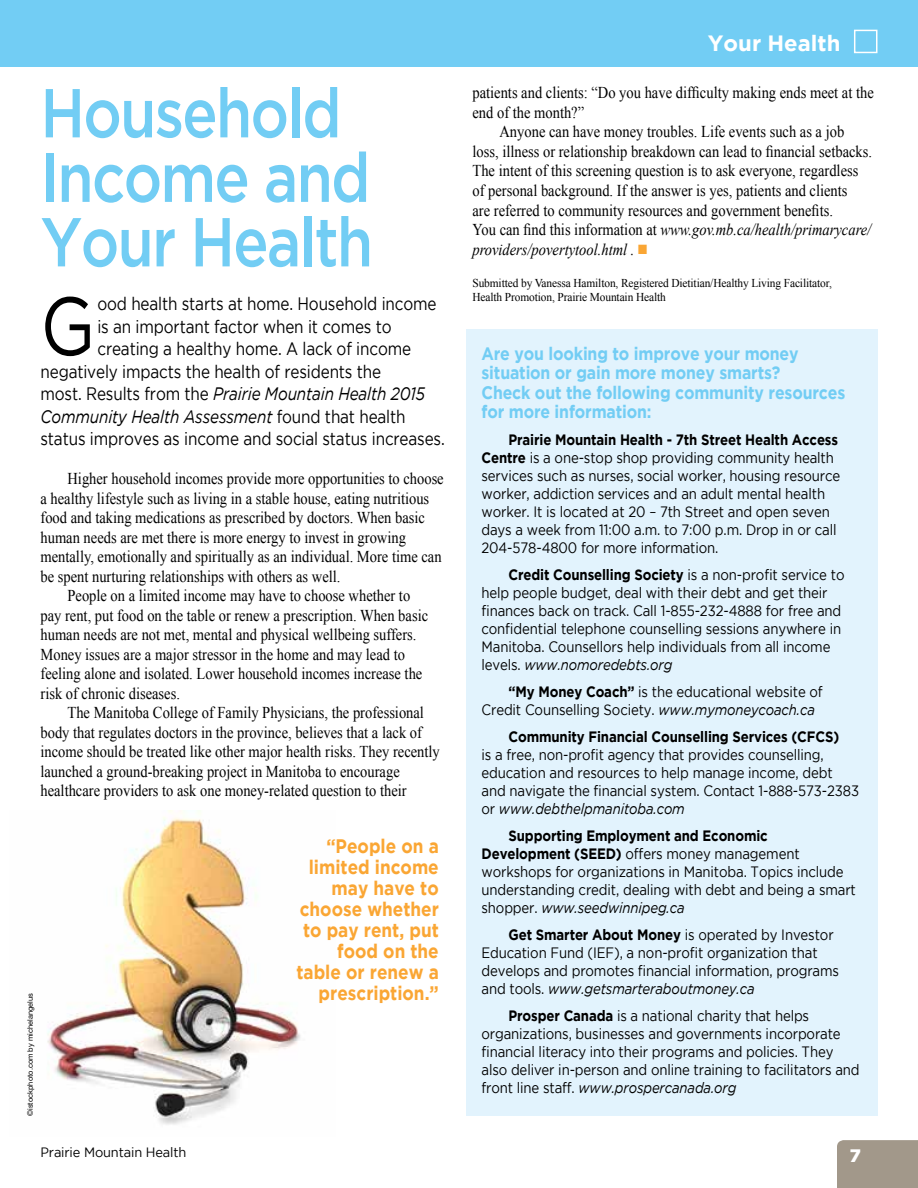
<style>
.page{position:relative;width:918px;height:1188px;background:#fff}
.page>*{position:absolute;margin:0;border:0;box-sizing:border-box;transform-origin:0 0}
.t1{font:82.35px "Gotham";color:#000;scale:.85 1}
.t2{font:500 69px/64.5px "Gotham";letter-spacing:-.03em;color:#72cdf4;scale:.85 1}
.t3{font:700 22.05px "Gotham";color:#fff}
.t4{font:700 19.5px/21px "Gotham";color:#faa634;text-align:right;scale:.88 1}
.t5{font:18px "Gotham";letter-spacing:-.01em;color:#000;scale:.85 1}
.t6{font:700 18px/19.5px "Gotham";letter-spacing:-.01em;color:#72cdf4;scale:.88 1}
.t7{font:italic 18px "Gotham";letter-spacing:-.01em;color:#000;scale:.85 1}
.t8{font:900 18px "Gotham";color:#fff}
.t9{font:16.5px "Times New Roman";color:#000;scale:.88 1}
.t10{font:italic 16.5px "Times New Roman";color:#000;scale:.88 1}
.t11{font:15px/18px "Gotham";letter-spacing:-.01em;color:#000;scale:.88 1}
.t12{font:700 15px "Gotham";letter-spacing:-.01em;color:#000;scale:.88 1}
.t13{font:13.5px "Gotham";letter-spacing:-.01em;color:#000;scale:.95 1}
.t14{font:12px/13.5px "Times New Roman";letter-spacing:-.01em;color:#000;scale:.95 1}
.t15{font:7.5px "Helvetica Neue";color:#000}
.s1{font-style:normal}
.s2{color:#faa634}
.s3{font-weight:700}
.s4{font-style:italic}
</style>
<div class="page">
<div style="left:0;top:0;width:918px;height:68px;background:#72cdf4"></div>
<div style="left:837px;top:1140px;width:81px;height:48px;background:#a2988a"></div>
<div style="left:854px;top:30px;width:24px;height:23px;border:2px solid #fff"></div>
<div style="left:466px;top:329px;width:412px;height:787px;background:#e2f3fd"></div>
<img style="left:47px;top:811px;width:253px;height:314px">
<h2 class="t2" style="left:40px;top:79px;width:393px">Household<br>Income and<br>Your Health</h2>
<h1 class="t1" style="left:40px;top:280px;width:66px">G</h1>
<p class="t5" style="left:97px;top:294px;width:401px">ood health starts at home. Household income</p>
<p class="t5" style="left:97px;top:316px;width:348px">is an important factor when it comes to</p>
<p class="t5" style="left:97px;top:339px;width:371px">creating a healthy home. A lack of income</p>
<p class="t5" style="left:41px;top:361px;width:402px">negatively impacts the health of residents the</p>
<p class="t7" style="left:41px;top:384px;width:454px"><span class="s1">most. Results from the</span> Prairie Mountain Health 2015</p>
<p class="t7" style="left:41px;top:406px;width:431px">Community Health Assessment <span class="s1">found that health</span></p>
<p class="t5" style="left:41px;top:429px;width:477px">status improves as income and social status increases.</p>
<p class="t9" style="left:68px;top:468px;width:429px">Higher household incomes provide more opportunities to choose</p>
<p class="t9" style="left:41px;top:487px;width:443px">a healthy lifestyle such as living in a stable house, eating nutritious</p>
<p class="t9" style="left:41px;top:507px;width:438px">food and taking medications as prescribed by doctors. When basic</p>
<p class="t9" style="left:41px;top:526px;width:417px">human needs are met there is more energy to invest in growing</p>
<p class="t9" style="left:41px;top:546px;width:457px">mentally, emotionally and spiritually as an individual. More time can</p>
<p class="t9" style="left:41px;top:565px;width:342px">be spent nurturing relationships with others as well.</p>
<p class="t9" style="left:68px;top:585px;width:391px">People on a limited income may have to choose whether to</p>
<p class="t9" style="left:41px;top:604px;width:442px">pay rent, put food on the table or renew a prescription. When basic</p>
<p class="t9" style="left:41px;top:624px;width:429px">human needs are not met, mental and physical wellbeing suffers.</p>
<p class="t9" style="left:41px;top:643px;width:416px">Money issues are a major stressor in the home and may lead to</p>
<p class="t9" style="left:41px;top:663px;width:435px">feeling alone and isolated. Lower household incomes increase the</p>
<p class="t9" style="left:41px;top:682px;width:160px">risk of chronic diseases.</p>
<p class="t9" style="left:68px;top:702px;width:407px">The Manitoba College of Family Physicians, the professional</p>
<p class="t9" style="left:41px;top:721px;width:435px">body that regulates doctors in the province, believes that a lack of</p>
<p class="t9" style="left:41px;top:741px;width:455px">income should be treated like other major health risks. They recently</p>
<p class="t9" style="left:41px;top:760px;width:410px">launched a ground-breaking project in Manitoba to encourage</p>
<p class="t9" style="left:41px;top:780px;width:418px">healthcare providers to ask one money-related question to their</p>
<p class="t15" style="left:26px;top:1116px;width:124px;rotate:-90deg">©istockphoto.com by michelangelus</p>
<h3 class="t4" style="left:296px;top:835px;width:163px">“People on a limited income may have to choose whether to pay rent, put food on the table or renew a prescription.”</h3>
<h3 class="t3" style="left:708px;top:30px;width:134px">Your Health</h3>
<p class="t9" style="left:473px;top:82px;width:457px">patients and clients: “Do you have difficulty making ends meet at the</p>
<p class="t9" style="left:473px;top:101px;width:128px">end of the month?”</p>
<p class="t9" style="left:500px;top:121px;width:393px">Anyone can have money troubles. Life events such as a job</p>
<p class="t9" style="left:473px;top:140px;width:456px">loss, illness or relationship breakdown can lead to financial setbacks.</p>
<p class="t9" style="left:473px;top:160px;width:440px">The intent of this screening question is to ask everyone, regardless</p>
<p class="t9" style="left:473px;top:179px;width:428px">of personal background. If the answer is yes, patients and clients</p>
<p class="t9" style="left:473px;top:199px;width:411px">are referred to community resources and government benefits.</p>
<p class="t10" style="left:473px;top:218px;width:455px"><span class="s1">You can find this information at</span> www.gov.mb.ca/health/primarycare/</p>
<p class="t10" style="left:473px;top:238px;width:200px">providers/povertytool.html . <span class="s2">■</span></p>
<p class="t14" style="left:472px;top:276px;width:380px">Submitted by Vanessa Hamilton, Registered Dietitian/Healthy Living Facilitator,<br>Health Promotion, Prairie Mountain Health</p>
<p class="t6" style="left:482px;top:343px;width:415px">Are you looking to improve your money situation or gain more money smarts?<br>Check out the following community resources for more information:</p>
<p class="t11" style="left:482px;top:431px;width:409px;text-indent:27px"><span class="s3">Prairie Mountain Health - 7th Street Health Access Centre</span> is a one-stop shop providing community health services such as nurses, social worker, housing resource worker, addiction services and an adult mental health worker. It is located at 20 – 7th Street and open seven days a week from 11:00 a.m. to 7:00 p.m. Drop in or call 204-578-4800 for more information.</p>
<p class="t11" style="left:482px;top:566px;width:414px;text-indent:27px"><span class="s3">Credit Counselling Society</span> is a non-profit service to help people budget, deal with their debt and get their finances back on track. Call 1-855-232-4888 for free and confidential telephone counselling sessions anywhere in Manitoba. Counsellors help individuals from all income levels. <span class="s4">www.nomoredebts.org</span></p>
<p class="t11" style="left:482px;top:683px;width:389px;text-indent:27px"><span class="s3">“My Money Coach”</span> is the educational website of<br>Credit Counselling Society. <span class="s4">www.mymoneycoach.ca</span></p>
<p class="t12" style="left:509px;top:728px;width:377px">Community Financial Counselling Services (CFCS)</p>
<p class="t11" style="left:482px;top:746px;width:431px">is a free, non-profit agency that provides counselling, education and resources to help manage income, debt and navigate the financial system. Contact 1-888-573-2383 or <span class="s4">www.debthelpmanitoba.com</span></p>
<p class="t11" style="left:482px;top:827px;width:427px;text-indent:27px"><span class="s3">Supporting Employment and Economic Development (SEED)</span> offers money management workshops for organizations in Manitoba. Topics include understanding credit, dealing with debt and being a smart shopper. <span class="s4">www.seedwinnipeg.ca</span></p>
<p class="t11" style="left:482px;top:926px;width:408px;text-indent:27px"><span class="s3">Get Smarter About Money</span> is operated by Investor Education Fund (IEF), a non-profit organization that develops and promotes financial information, programs and tools. <span class="s4">www.getsmarteraboutmoney.ca</span></p>
<p class="t11" style="left:482px;top:1007px;width:431px;text-indent:27px"><span class="s3">Prosper Canada</span> is a national charity that helps organizations, businesses and governments incorporate financial literacy into their programs and policies. They also deliver in-person and online training to facilitators and front line staff. <span class="s4">www.prospercanada.org</span></p>
<p class="t13" style="left:40px;top:1145px;width:155px">Prairie Mountain Health</p>
<p class="t8" style="left:850px;top:1145px;width:13px">7</p>
</div>
